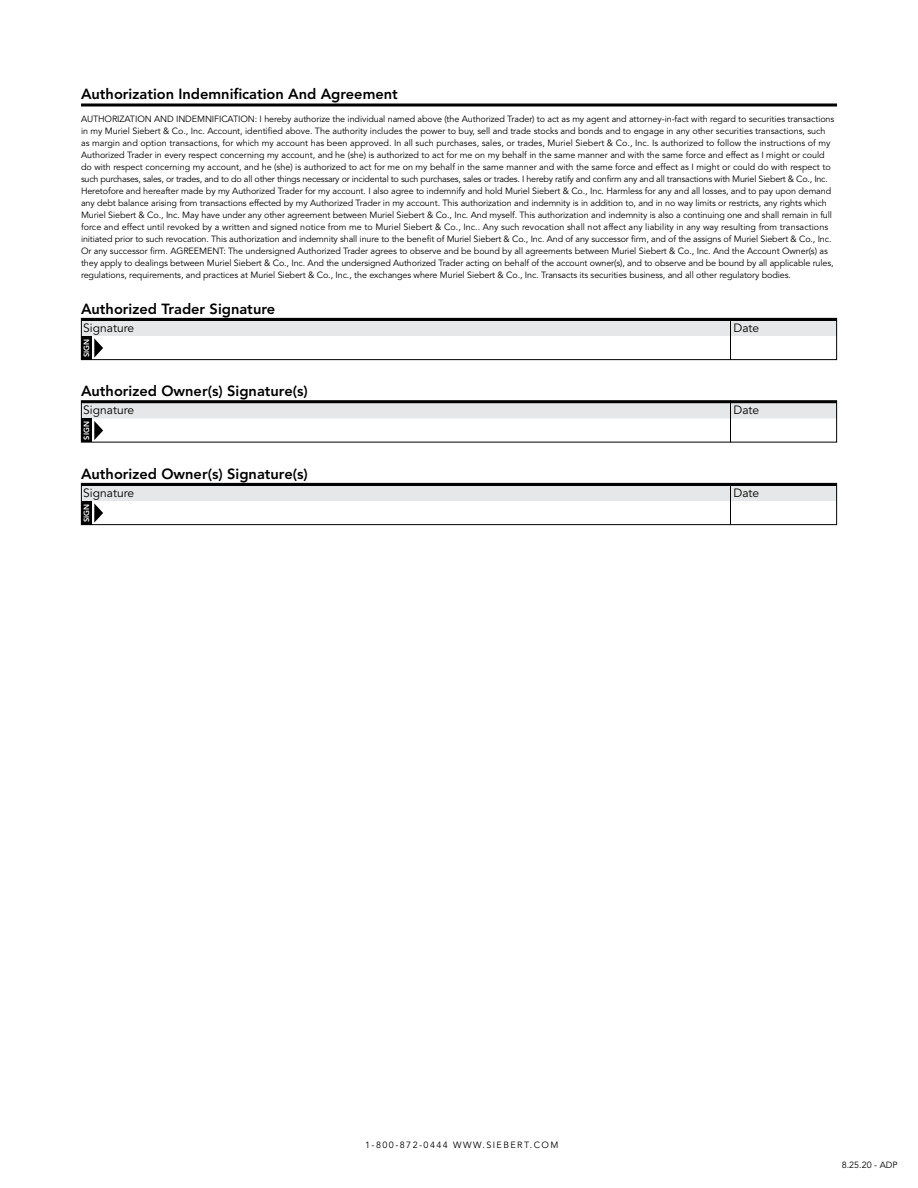
<style>
.page{position:relative;width:918px;height:1188px;background:#fff}
.page>*{position:absolute;margin:0;border:0;box-sizing:border-box;transform-origin:0 0}
.t1{font:800 14.7px "Avenir LT Std";color:#000}
.t2{font:12px "Avenir LT Std";color:#000}
.t3{font:9px/12px "Avenir LT Std";letter-spacing:-.01em;color:#000}
.t4{font:9px "Avenir LT Std";letter-spacing:.16em;color:#000}
.t5{font:800 7.5px "Avenir LT Std";color:#fff}
</style>
<div class="page">
<hr style="left:81px;top:104px;width:756px;height:2px;background:#000">
<hr style="left:81px;top:318px;width:756px;height:3px;background:#000">
<div style="left:81px;top:321px;width:756px;height:15px;background:#e6e7e8"></div>
<svg style="left:83px;top:402px;width:752px;height:2px"></svg>
<div style="left:81px;top:404px;width:756px;height:14px;background:#e6e7e8"></div>
<hr style="left:81px;top:483px;width:756px;height:3px;background:#000">
<div style="left:81px;top:486px;width:756px;height:15px;background:#e6e7e8"></div>
<svg style="left:94px;top:338px;width:9px;height:20px"></svg>
<div style="left:81px;top:336px;width:10px;height:24px;background:#000"></div>
<hr style="left:730px;top:318px;width:1px;height:42px;background:#000">
<div style="left:81px;top:318px;width:756px;height:42px;border:1px solid #000"></div>
<svg style="left:94px;top:421px;width:9px;height:19px"></svg>
<div style="left:81px;top:418px;width:10px;height:24px;background:#000"></div>
<hr style="left:730px;top:400px;width:1px;height:42px;background:#000">
<div style="left:81px;top:400px;width:756px;height:42px;border:1px solid #000"></div>
<svg style="left:94px;top:503px;width:9px;height:20px"></svg>
<div style="left:81px;top:501px;width:10px;height:24px;background:#000"></div>
<hr style="left:730px;top:483px;width:1px;height:42px;background:#000">
<div style="left:81px;top:483px;width:756px;height:42px;border:1px solid #000"></div>
<h1 class="t1" style="left:81px;top:85px;width:318px">Authorization Indemnification And Agreement</h1>
<p class="t3" style="left:81px;top:113px;width:755px">AUTHORIZATION AND INDEMNIFICATION: I hereby authorize the individual named above (the Authorized Trader) to act as my agent and attorney-in-fact with regard to securities transactions in my Muriel Siebert &amp; Co., Inc. Account, identified above. The authority includes the power to buy, sell and trade stocks and bonds and to engage in any other securities transactions, such as margin and option transactions, for which my account has been approved. In all such purchases, sales, or trades, Muriel Siebert &amp; Co., Inc. Is authorized to follow the instructions of my Authorized Trader in every respect concerning my account, and he (she) is authorized to act for me on my behalf in the same manner and with the same force and effect as I might or could do with respect concerning my account, and he (she) is authorized to act for me on my behalf in the same manner and with the same force and effect as I might or could do with respect to such purchases, sales, or trades, and to do all other things necessary or incidental to such purchases, sales or trades. I hereby ratify and confirm any and all transactions with Muriel Siebert &amp; Co., Inc.<br>Heretofore and hereafter made by my Authorized Trader for my account. I also agree to indemnify and hold Muriel Siebert &amp; Co., Inc. Harmless for any and all losses, and to pay upon demand any debt balance arising from transactions effected by my Authorized Trader in my account. This authorization and indemnity is in addition to, and in no way limits or restricts, any rights which Muriel Siebert &amp; Co., Inc. May have under any other agreement between Muriel Siebert &amp; Co., Inc. And myself. This authorization and indemnity is also a continuing one and shall remain in full force and effect until revoked by a written and signed notice from me to Muriel Siebert &amp; Co., Inc.. Any such revocation shall not affect any liability in any way resulting from transactions initiated prior to such revocation. This authorization and indemnity shall inure to the benefit of Muriel Siebert &amp; Co., Inc. And of any successor firm, and of the assigns of Muriel Siebert &amp; Co., Inc.<br>Or any successor firm. AGREEMENT: The undersigned Authorized Trader agrees to observe and be bound by all agreements between Muriel Siebert &amp; Co., Inc. And the Account Owner(s) as they apply to dealings between Muriel Siebert &amp; Co., Inc. And the undersigned Authorized Trader acting on behalf of the account owner(s), and to observe and be bound by all applicable rules, regulations, requirements, and practices at Muriel Siebert &amp; Co., Inc., the exchanges where Muriel Siebert &amp; Co., Inc. Transacts its securities business, and all other regulatory bodies.</p>
<h1 class="t1" style="left:81px;top:300px;width:196px">Authorized Trader Signature</h1>
<h2 class="t2" style="left:83px;top:320px;width:52px">Signature</h2>
<h2 class="t2" style="left:734px;top:320px;width:27px">Date</h2>
<p class="t5" style="left:82px;top:357px;width:20px;rotate:-90deg">SIGN</p>
<h1 class="t1" style="left:81px;top:382px;width:228px">Authorized Owner(s) Signature(s)</h1>
<h2 class="t2" style="left:83px;top:403px;width:52px">Signature</h2>
<h2 class="t2" style="left:734px;top:403px;width:27px">Date</h2>
<p class="t5" style="left:82px;top:440px;width:20px;rotate:-90deg">SIGN</p>
<h1 class="t1" style="left:81px;top:465px;width:228px">Authorized Owner(s) Signature(s)</h1>
<h2 class="t2" style="left:83px;top:485px;width:52px">Signature</h2>
<h2 class="t2" style="left:734px;top:485px;width:27px">Date</h2>
<p class="t5" style="left:82px;top:522px;width:20px;rotate:-90deg">SIGN</p>
<p class="t4" style="left:365px;top:1139px;width:195px">1-800-872-0444 WWW.SIEBERT.COM</p>
<p class="t3" style="left:842px;top:1159px;width:58px">8.25.20 - ADP</p>
</div>
